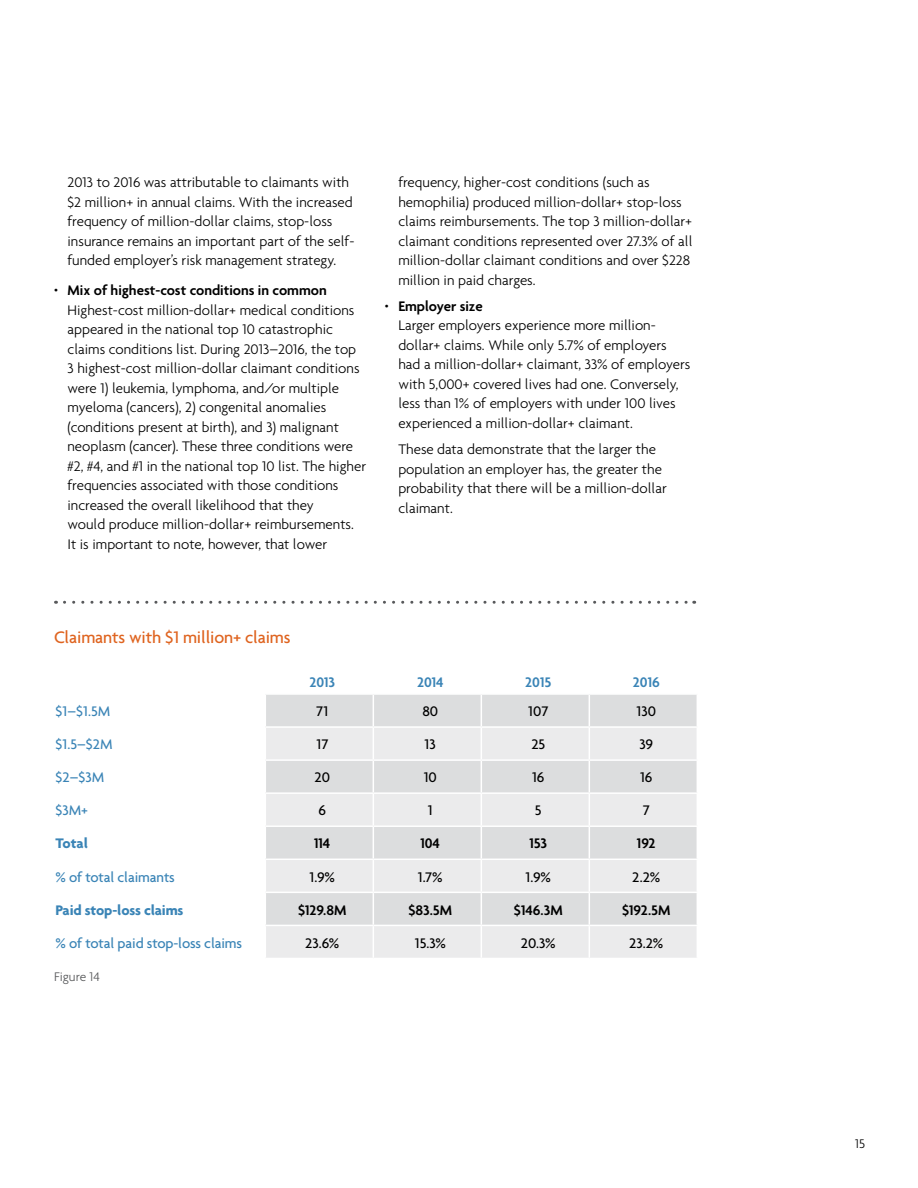
<style>
.page{position:relative;width:918px;height:1188px;background:#fff}
.page>*{position:absolute;margin:0;border:0;box-sizing:border-box;transform-origin:0 0}
.t1{font:500 18px "Agenda";letter-spacing:-.01em;color:#df6420}
.t2{font:300 15px/19.5px "Agenda";color:#000}
.t3{font:500 15px "Agenda";letter-spacing:-.01em;color:#3a84b6}
.t4{font:500 15px "Agenda";color:#000}
.t5{font:600 15px "Agenda";color:#000}
.t6{font:700 15px "Agenda";letter-spacing:-.01em;color:#3a84b6}
.t7{font:600 15px "Agenda";color:#3a84b6}
.t8{font:300 13.5px "Agenda";color:#58595b}
.t9{font:300 13.5px "Agenda";color:#000}
.s1{font-size:10.5px}
.s2{font-weight:600}
</style>
<div class="page">
<div style="left:266px;top:695px;width:431px;height:31px;background:#dcddde"></div>
<svg style="left:266px;top:728px;width:431px;height:230px;background:#e4e5e6"></svg>
<hr style="left:373px;top:695px;width:1px;height:31px;background:#fff">
<hr style="left:481px;top:695px;width:1px;height:31px;background:#fff">
<hr style="left:373px;top:728px;width:1px;height:31px;background:#fff">
<hr style="left:265px;top:759px;width:108px;height:2px;background:#fff">
<hr style="left:373px;top:759px;width:108px;height:2px;background:#fff">
<hr style="left:373px;top:761px;width:1px;height:31px;background:#fff">
<hr style="left:481px;top:759px;width:108px;height:2px;background:#fff">
<hr style="left:589px;top:759px;width:109px;height:2px;background:#fff">
<hr style="left:265px;top:792px;width:108px;height:2px;background:#fff">
<hr style="left:373px;top:792px;width:108px;height:2px;background:#fff">
<hr style="left:373px;top:794px;width:1px;height:31px;background:#fff">
<hr style="left:481px;top:792px;width:108px;height:2px;background:#fff">
<hr style="left:589px;top:792px;width:109px;height:2px;background:#fff">
<hr style="left:265px;top:825px;width:108px;height:2px;background:#fff">
<hr style="left:373px;top:825px;width:108px;height:2px;background:#fff">
<hr style="left:373px;top:827px;width:1px;height:32px;background:#fff">
<hr style="left:481px;top:825px;width:108px;height:2px;background:#fff">
<hr style="left:589px;top:825px;width:109px;height:2px;background:#fff">
<hr style="left:265px;top:859px;width:108px;height:1px;background:#fff">
<hr style="left:373px;top:859px;width:108px;height:1px;background:#fff">
<hr style="left:373px;top:860px;width:1px;height:32px;background:#fff">
<hr style="left:481px;top:859px;width:108px;height:1px;background:#fff">
<hr style="left:589px;top:859px;width:109px;height:1px;background:#fff">
<hr style="left:265px;top:892px;width:108px;height:1px;background:#fff">
<hr style="left:373px;top:892px;width:108px;height:1px;background:#fff">
<hr style="left:373px;top:893px;width:1px;height:32px;background:#fff">
<hr style="left:481px;top:892px;width:108px;height:1px;background:#fff">
<hr style="left:589px;top:892px;width:109px;height:1px;background:#fff">
<hr style="left:265px;top:925px;width:108px;height:1px;background:#fff">
<hr style="left:373px;top:925px;width:108px;height:1px;background:#fff">
<hr style="left:373px;top:926px;width:1px;height:32px;background:#fff">
<hr style="left:481px;top:925px;width:108px;height:1px;background:#fff">
<hr style="left:589px;top:925px;width:109px;height:1px;background:#fff">
<hr style="left:589px;top:695px;width:1px;height:31px;background:#fff">
<hr style="left:481px;top:728px;width:1px;height:31px;background:#fff">
<hr style="left:481px;top:761px;width:1px;height:31px;background:#fff">
<hr style="left:481px;top:794px;width:1px;height:31px;background:#fff">
<hr style="left:481px;top:827px;width:1px;height:32px;background:#fff">
<hr style="left:481px;top:860px;width:1px;height:32px;background:#fff">
<hr style="left:481px;top:893px;width:1px;height:32px;background:#fff">
<hr style="left:481px;top:926px;width:1px;height:32px;background:#fff">
<hr style="left:589px;top:728px;width:1px;height:31px;background:#fff">
<hr style="left:589px;top:761px;width:1px;height:31px;background:#fff">
<hr style="left:589px;top:794px;width:1px;height:31px;background:#fff">
<hr style="left:589px;top:827px;width:1px;height:32px;background:#fff">
<hr style="left:589px;top:860px;width:1px;height:32px;background:#fff">
<hr style="left:589px;top:893px;width:1px;height:32px;background:#fff">
<hr style="left:589px;top:926px;width:1px;height:32px;background:#fff">
<svg style="left:64px;top:601px;width:631px;height:3px"></svg>
<p class="t2" style="left:68px;top:172px;width:288px">2013 to 2016 was attributable to claimants with $2 million+ in annual claims. With the increased frequency of million-dollar claims, stop-loss insurance remains an important part of the self&shy;funded employer’s risk management strategy.</p>
<p class="t2" style="left:68px;top:280px;width:300px;text-indent:-14px"><span class="s1">•</span> <span class="s2">Mix of highest-cost conditions in common </span>Highest-cost million-dollar+ medical conditions appeared in the national top 10 catastrophic claims conditions list. During 2013–2016, the top 3 highest-cost million-dollar claimant conditions were 1) leukemia, lymphoma, and/or multiple myeloma (cancers), 2) congenital anomalies (conditions present at birth), and 3) malignant neoplasm (cancer). These three conditions were #2, #4, and #1 in the national top 10 list. The higher frequencies associated with those conditions increased the overall likelihood that they<br>would produce million-dollar+ reimbursements.<br>It is important to note, however, that lower</p>
<p class="t2" style="left:398px;top:172px;width:296px">frequency, higher-cost conditions (such as hemophilia) produced million-dollar+ stop-loss claims reimbursements. The top 3 million-dollar+ claimant conditions represented over 27.3% of all million-dollar claimant conditions and over $228 million in paid charges.</p>
<p class="t2" style="left:398px;top:296px;width:294px;text-indent:-14px"><span class="s1">•</span> <span class="s2">Employer size<br></span>Larger employers experience more million&shy;dollar+ claims. While only 5.7% of employers had a million-dollar+ claimant, 33% of employers with 5,000+ covered lives had one. Conversely, less than 1% of employers with under 100 lives experienced a million-dollar+ claimant.</p>
<p class="t2" style="left:398px;top:439px;width:270px">These data demonstrate that the larger the population an employer has, the greater the probability that there will be a million-dollar claimant.</p>
<p class="t1" style="left:54px;top:626px;width:238px">Claimants with $1 million+ claims</p>
<p class="t7" style="left:309px;top:673px;width:27px">2013</p>
<p class="t7" style="left:417px;top:673px;width:28px">2014</p>
<p class="t7" style="left:525px;top:673px;width:28px">2015</p>
<p class="t7" style="left:633px;top:673px;width:28px">2016</p>
<p class="t3" style="left:56px;top:702px;width:56px">$1–$1.5M</p>
<p class="t4" style="left:316px;top:702px;width:14px">71</p>
<p class="t4" style="left:422px;top:702px;width:17px">80</p>
<p class="t4" style="left:528px;top:702px;width:22px">107</p>
<p class="t4" style="left:637px;top:702px;width:21px">130</p>
<p class="t3" style="left:56px;top:735px;width:59px">$1.5–$2M</p>
<p class="t4" style="left:316px;top:735px;width:13px">17</p>
<p class="t4" style="left:425px;top:735px;width:13px">13</p>
<p class="t4" style="left:531px;top:735px;width:15px">25</p>
<p class="t4" style="left:639px;top:735px;width:15px">39</p>
<p class="t3" style="left:56px;top:768px;width:50px">$2–$3M</p>
<p class="t4" style="left:315px;top:768px;width:17px">20</p>
<p class="t4" style="left:424px;top:768px;width:15px">10</p>
<p class="t4" style="left:532px;top:768px;width:14px">16</p>
<p class="t4" style="left:640px;top:768px;width:14px">16</p>
<p class="t3" style="left:55px;top:801px;width:34px">$3M+</p>
<p class="t4" style="left:318px;top:801px;width:9px">6</p>
<p class="t4" style="left:428px;top:801px;width:6px">1</p>
<p class="t4" style="left:535px;top:801px;width:8px">5</p>
<p class="t4" style="left:643px;top:801px;width:8px">7</p>
<p class="t6" style="left:55px;top:834px;width:34px">Total</p>
<p class="t5" style="left:314px;top:835px;width:18px">114</p>
<p class="t5" style="left:420px;top:835px;width:21px">104</p>
<p class="t5" style="left:529px;top:835px;width:19px">153</p>
<p class="t5" style="left:637px;top:835px;width:20px">192</p>
<p class="t3" style="left:55px;top:868px;width:121px">% of total claimants</p>
<p class="t4" style="left:310px;top:868px;width:27px">1.9%</p>
<p class="t4" style="left:418px;top:868px;width:26px">1.7%</p>
<p class="t4" style="left:526px;top:868px;width:27px">1.9%</p>
<p class="t4" style="left:632px;top:868px;width:30px">2.2%</p>
<p class="t6" style="left:55px;top:901px;width:130px">Paid stop-loss claims</p>
<p class="t5" style="left:298px;top:901px;width:50px">$129.8M</p>
<p class="t5" style="left:408px;top:901px;width:45px">$83.5M</p>
<p class="t5" style="left:514px;top:901px;width:50px">$146.3M</p>
<p class="t5" style="left:622px;top:901px;width:50px">$192.5M</p>
<p class="t3" style="left:55px;top:934px;width:188px">% of total paid stop-loss claims</p>
<p class="t4" style="left:305px;top:934px;width:35px">23.6%</p>
<p class="t4" style="left:415px;top:934px;width:33px">15.3%</p>
<p class="t4" style="left:521px;top:934px;width:36px">20.3%</p>
<p class="t4" style="left:629px;top:934px;width:36px">23.2%</p>
<p class="t8" style="left:54px;top:968px;width:47px">Figure 14</p>
<p class="t9" style="left:855px;top:1136px;width:11px">15</p>
</div>
